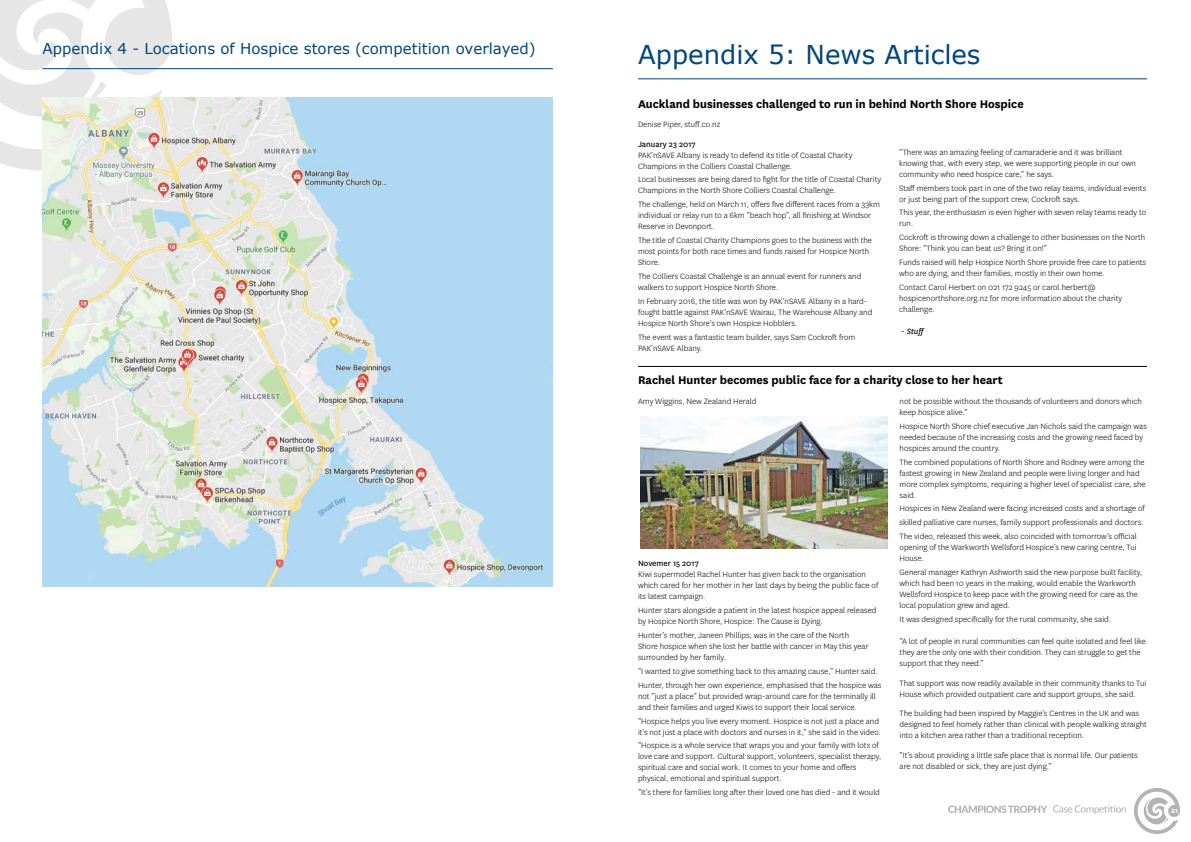
<style>
.page{position:relative;width:1191px;height:842px;background:#fff}
.page>*{position:absolute;margin:0;border:0;box-sizing:border-box;transform-origin:0 0}
.t1{font:26px "Verdana";color:#00467f}
.t2{font:15px "Verdana";color:#00467f}
.t3{font:700 13px "National";color:#000}
.t4{font:300 9px/11px "National";color:#000}
.t5{font:9px "National";color:#000}
.t6{font:italic 9px "National";color:#000}
.t7{font:700 8px "National";color:#fff}
</style>
<div class="page">
<svg style="left:1134px;top:788px;width:46px;height:46px"></svg>
<svg style="left:948px;top:805px;width:99px;height:8px"></svg>
<svg style="left:1053px;top:805px;width:72px;height:9px"></svg>
<svg style="left:0;top:0;width:172px;height:171px"></svg>
<hr style="left:43px;top:68px;width:510px;height:1px;background:#00467f">
<img style="left:43px;top:98px;width:509px;height:489px">
<hr style="left:638px;top:78px;width:509px;height:1px;background:#00467f">
<hr style="left:638px;top:366px;width:509px;height:1px;background:#000">
<img style="left:640px;top:416px;width:247px;height:132px">
<h2 class="t2" style="left:43px;top:39px;width:494px">Appendix 4 - Locations of Hospice stores (competition overlayed)</h2>
<h1 class="t1" style="left:638px;top:38px;width:344px">Appendix 5: News Articles</h1>
<h3 class="t3" style="left:638px;top:94px;width:387px">Auckland businesses challenged to run in behind North Shore Hospice</h3>
<p class="t4" style="left:638px;top:119px;width:84px">Denise Piper, stuff.co.nz</p>
<p class="t5" style="left:638px;top:138px;width:59px">January 23 2017</p>
<p class="t4" style="left:638px;top:149px;width:216px">PAK’nSAVE Albany is ready to defend its title of Coastal Charity<br>Champions in the Colliers Coastal Challenge.</p>
<p class="t4" style="left:638px;top:174px;width:245px">Local businesses are being dared to fight for the title of Coastal Charity<br>Champions in the North Shore Colliers Coastal Challenge.</p>
<p class="t4" style="left:638px;top:199px;width:243px">The challenge, held on March 11, offers five different races from a 33km individual or relay run to a 6km “beach hop”, all finishing at Windsor<br>Reserve in Devonport.</p>
<p class="t4" style="left:638px;top:235px;width:235px">The title of Coastal Charity Champions goes to the business with the most points for both race times and funds raised for Hospice North<br>Shore.</p>
<p class="t4" style="left:638px;top:270px;width:225px">The Colliers Coastal Challenge is an annual event for runners and walkers to support Hospice North Shore.</p>
<p class="t4" style="left:638px;top:295px;width:236px">In February 2016, the title was won by PAK’nSAVE Albany in a hard&shy;fought battle against PAK’nSAVE Wairau, The Warehouse Albany and<br>Hospice North Shore’s own Hospice Hobblers.</p>
<p class="t4" style="left:638px;top:331px;width:219px">The event was a fantastic team builder, says Sam Cockroft from<br>PAK’nSAVE Albany.</p>
<p class="t4" style="left:899px;top:146px;width:238px">“There was an amazing feeling of camaraderie and it was brilliant knowing that, with every step, we were supporting people in our own community who need hospice care,” he says.</p>
<p class="t4" style="left:899px;top:182px;width:249px">Staff members took part in one of the two relay teams, individual events or just being part of the support crew, Cockroft says.</p>
<p class="t4" style="left:899px;top:207px;width:248px">This year, the enthusiasm is even higher with seven relay teams ready to run.</p>
<p class="t4" style="left:899px;top:232px;width:248px">Cockroft is throwing down a challenge to other businesses on the North<br>Shore: “Think you can beat us? Bring it on!”</p>
<p class="t4" style="left:899px;top:256px;width:248px">Funds raised will help Hospice North Shore provide free care to patients who are dying, and their families, mostly in their own home.</p>
<p class="t4" style="left:899px;top:281px;width:224px">Contact Carol Herbert on 021 172 9245 or carol.herbert@ hospicenorthshore.org.nz for more information about the charity challenge.</p>
<p class="t6" style="left:901px;top:326px;width:26px">- Stuff</p>
<h3 class="t3" style="left:638px;top:371px;width:366px">Rachel Hunter becomes public face for a charity close to her heart</h3>
<p class="t4" style="left:638px;top:395px;width:120px">Amy Wiggins, New Zealand Herald</p>
<p class="t4" style="left:899px;top:395px;width:244px">not be possible without the thousands of volunteers and donors which keep hospice alive.”</p>
<p class="t4" style="left:899px;top:420px;width:249px">Hospice North Shore chief executive Jan Nichols said the campaign was needed because of the increasing costs and the growing need faced by hospices around the country.</p>
<p class="t4" style="left:899px;top:456px;width:247px">The combined populations of North Shore and Rodney were among the fastest growing in New Zealand and people were living longer and had more complex symptoms, requiring a higher level of specialist care, she said.</p>
<p class="t4" style="left:899px;top:501px;width:247px;line-height:13.8px">Hospices in New Zealand were facing increased costs and a shortage of skilled palliative care nurses, family support professionals and doctors.<br>The video, released this week, also coincided with tomorrow’s official</p>
<p class="t4" style="left:899px;top:541px;width:238px">opening of the Warkworth Wellsford Hospice’s new caring centre, Tui<br>House.</p>
<p class="t4" style="left:899px;top:566px;width:244px">General manager Kathryn Ashworth said the new purpose built facility, which had been 10 years in the making, would enable the Warkworth Wellsford Hospice to keep pace with the growing need for care as the local population grew and aged.</p>
<p class="t4" style="left:899px;top:613px;width:213px">It was designed specifically for the rural community, she said.</p>
<p class="t4" style="left:899px;top:635px;width:248px">“A lot of people in rural communities can feel quite isolated and feel like they are the only one with their condition. They can struggle to get the support that they need.”</p>
<p class="t4" style="left:899px;top:677px;width:248px">That support was now readily available in their community thanks to Tui<br>House which provided outpatient care and support groups, she said.</p>
<p class="t4" style="left:899px;top:707px;width:249px">The building had been inspired by Maggie’s Centres in the UK and was designed to feel homely rather than clinical with people walking straight into a kitchen area rather than a traditional reception.</p>
<p class="t4" style="left:899px;top:749px;width:240px">“It’s about providing a little safe place that is normal life. Our patients are not disabled or sick, they are just dying.”</p>
<p class="t5" style="left:638px;top:558px;width:62px">Novemer 15 2017</p>
<p class="t4" style="left:638px;top:569px;width:242px">Kiwi supermodel Rachel Hunter has given back to the organisation which cared for her mother in her last days by being the public face of its latest campaign.</p>
<p class="t4" style="left:638px;top:605px;width:240px">Hunter stars alongside a patient in the latest hospice appeal released by Hospice North Shore, Hospice: The Cause is Dying.</p>
<p class="t4" style="left:638px;top:630px;width:232px">Hunter’s mother, Janeen Phillips, was in the care of the North<br>Shore hospice when she lost her battle with cancer in May this year surrounded by her family.</p>
<p class="t4" style="left:638px;top:664px;width:245px;line-height:13.8px">“I wanted to give something back to this amazing cause,” Hunter said.<br>Hunter, through her own experience, emphasised that the hospice was</p>
<p class="t4" style="left:638px;top:690px;width:239px">not “just a place” but provided wrap-around care for the terminally ill and their families and urged Kiwis to support their local service.</p>
<p class="t4" style="left:638px;top:715px;width:244px">“Hospice helps you live every moment. Hospice is not just a place and it’s not just a place with doctors and nurses in it,” she said in the video.</p>
<p class="t4" style="left:638px;top:740px;width:245px">“Hospice is a whole service that wraps you and your family with lots of love care and support. Cultural support, volunteers, specialist therapy, spiritual care and social work. It comes to your home and offers physical, emotional and spiritual support.</p>
<p class="t4" style="left:638px;top:787px;width:243px">“It’s there for families long after their loved one has died - and it would</p>
<p class="t7" style="left:1171px;top:804px;width:8px">21</p>
</div>
